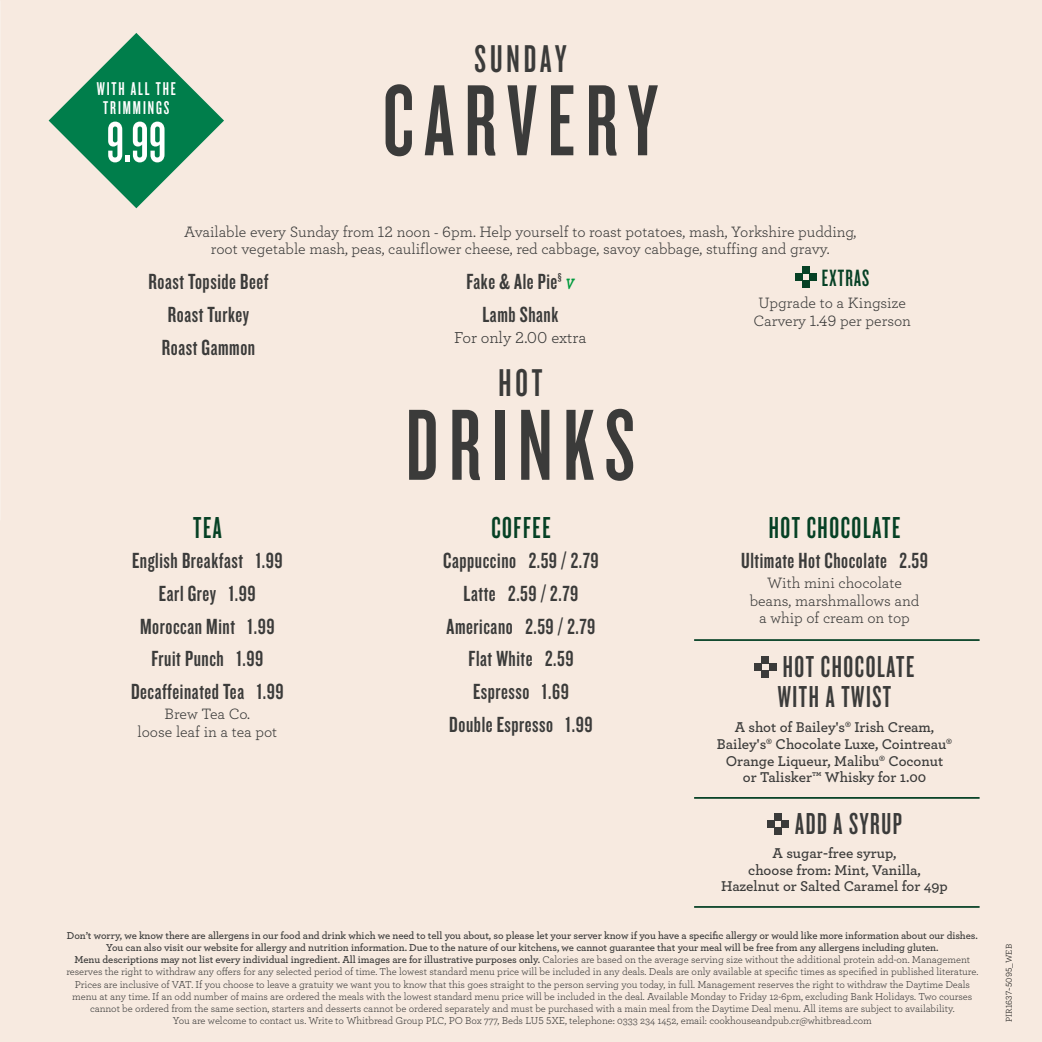
<style>
.page{position:relative;width:1042px;height:1042px;background:#f7eae0}
.page>*{position:absolute;margin:0;border:0;box-sizing:border-box;transform-origin:0 0}
.t1{font:105px "Knockout 47 Bantamweight";letter-spacing:.1em;color:#3b3b3a}
.t2{font:59.5px "Knockout 47 Bantamweight";color:#fff}
.t3{font:40.25px "Knockout 47 Bantamweight";letter-spacing:.1em;color:#3b3b3a}
.t4{font:31.5px/29.8px "Knockout 47 Bantamweight";letter-spacing:.05em;color:#3b3b3a}
.t5{font:31.5px "Knockout 47 Bantamweight";letter-spacing:.05em;color:#064125}
.t6{font:24.5px "Knockout 47 Bantamweight";letter-spacing:.05em;color:#064125}
.t7{font:22.75px/32.7px "Knockout 48 Featherweight";letter-spacing:.025em;color:#3b3b3a;text-align:center}
.t8{font:19.25px/19.2px "Knockout 47 Bantamweight";letter-spacing:.1em;color:#fff;text-align:center}
.t9{font:16.62px "Archer";color:#3b3b3a}
.t10{font:15.75px/17.5px "Archer";color:#3b3b3a;text-align:center}
.t11{font:italic 700 15.75px "Archer";color:#009a3d;scale:.8 1}
.t12{font:600 14.88px/16.6px "Archer";color:#3b3b3a;text-align:center}
.t13{font:10.5px/12.2px "Archer";letter-spacing:-.005em;color:#3b3b3a;text-align:center}
.t14{font:10.15px "Knockout 48 Featherweight";color:#3b3b3a}
.t15{font:8.75px "Archer";color:#1a1a18}
.s1{font-weight:600}
</style>
<div class="page">
<div style="left:774px;top:813px;width:7px;height:7px;background:#3b3b3a"></div>
<div style="left:774px;top:827px;width:7px;height:7px;background:#3b3b3a"></div>
<div style="left:781px;top:820px;width:7px;height:7px;background:#3b3b3a"></div>
<div style="left:767px;top:820px;width:7px;height:7px;background:#3b3b3a"></div>
<hr style="left:694px;top:639px;width:285px;height:2px;background:#064125">
<hr style="left:694px;top:906px;width:285px;height:2px;background:#064125">
<hr style="left:694px;top:797px;width:285px;height:2px;background:#064125">
<div style="left:762px;top:656px;width:7px;height:7px;background:#3b3b3a"></div>
<div style="left:762px;top:671px;width:7px;height:7px;background:#3b3b3a"></div>
<div style="left:769px;top:663px;width:7px;height:8px;background:#3b3b3a"></div>
<div style="left:754px;top:663px;width:8px;height:8px;background:#3b3b3a"></div>
<svg style="left:49px;top:33px;width:175px;height:175px"></svg>
<div style="left:802px;top:267px;width:7px;height:7px;background:#064125"></div>
<div style="left:802px;top:281px;width:7px;height:7px;background:#064125"></div>
<div style="left:809px;top:274px;width:7px;height:7px;background:#064125"></div>
<div style="left:795px;top:274px;width:7px;height:7px;background:#064125"></div>
<h3 class="t8" style="left:97px;top:78px;width:81px">WITH ALL THE<br>TRIMMINGS</h3>
<h2 class="t2" style="left:106px;top:107px;width:61px">9.99</h2>
<h3 class="t3" style="left:474px;top:35px;width:94px">SUNDAY</h3>
<h1 class="t1" style="left:383px;top:59px;width:276px">CARVERY</h1>
<h3 class="t10" style="left:184px;top:222px;width:674px">Available every Sunday from 12 noon - 6pm. Help yourself to roast potatoes, mash, Yorkshire pudding, root vegetable mash, peas, cauliflower cheese, red cabbage, savoy cabbage, stuffing and gravy.</h3>
<h3 class="t7" style="left:148px;top:265px;width:122px">Roast Topside Beef<br>Roast Turkey<br>Roast Gammon</h3>
<h3 class="t7" style="left:467px;top:265px;width:92px">Fake &amp; Ale Pie</h3>
<p class="t14" style="left:558px;top:270px;width:5px">§</p>
<h3 class="t6" style="left:822px;top:263px;width:49px">EXTRAS</h3>
<h3 class="t10" style="left:753px;top:294px;width:159px">Upgrade to a Kingsize<br>Carvery 1.49 per person</h3>
<h3 class="t11" style="left:565px;top:272px;width:12px">V</h3>
<h3 class="t7" style="left:482px;top:297px;width:77px">Lamb Shank</h3>
<h3 class="t9" style="left:454px;top:326px;width:134px">For only 2.00 extra</h3>
<h3 class="t5" style="left:193px;top:509px;width:30px">TEA</h3>
<h3 class="t7" style="left:131px;top:544px;width:154px">English Breakfast 1.99<br>Earl Grey 1.99<br>Moroccan Mint 1.99<br>Fruit Punch 1.99<br>Decaffeinated Tea 1.99</h3>
<h3 class="t10" style="left:137px;top:704px;width:141px">Brew Tea Co.<br>loose leaf in a tea pot</h3>
<h3 class="t3" style="left:498px;top:359px;width:46px">HOT</h3>
<h1 class="t1" style="left:406px;top:383px;width:231px">DRINKS</h1>
<h3 class="t5" style="left:491px;top:509px;width:61px">COFFEE</h3>
<h3 class="t7" style="left:443px;top:544px;width:157px">Cappuccino 2.59 / 2.79<br>Latte 2.59 / 2.79<br>Americano 2.59 / 2.79<br>Flat White 2.59<br>Espresso 1.69<br>Double Espresso 1.99</h3>
<h3 class="t5" style="left:769px;top:509px;width:133px">HOT CHOCOLATE</h3>
<h3 class="t7" style="left:741px;top:544px;width:188px">Ultimate Hot Chocolate 2.59</h3>
<h3 class="t10" style="left:750px;top:574px;width:171px">With mini chocolate beans, marshmallows and a whip of cream on top</h3>
<h3 class="t4" style="left:778px;top:651px;width:138px">HOT CHOCOLATE<br>WITH A TWIST</h3>
<h3 class="t12" style="left:717px;top:718px;width:237px">A shot of Bailey's® Irish Cream, Bailey's® Chocolate Luxe, Cointreau® Orange Liqueur, Malibu® Coconut<br>or Talisker™ Whisky for 1.00</h3>
<h3 class="t4" style="left:795px;top:808px;width:108px">ADD A SYRUP</h3>
<h3 class="t12" style="left:721px;top:844px;width:228px">A sugar-free syrup,<br>choose from: Mint, Vanilla,<br>Hazelnut or Salted Caramel for 49p</h3>
<p class="t13" style="left:66px;top:928px;width:913px"><span class="s1">Don’t worry, we know there are allergens in our food and drink which we need to tell you about, so please let your server know if you have a specific allergy or would like more information about our dishes.<br>You can also visit our website for allergy and nutrition information. Due to the nature of our kitchens, we cannot guarantee that your meal will be free from any allergens including gluten.<br>Menu descriptions may not list every individual ingredient. All images are for illustrative purposes only.</span> Calories are based on the average serving size without the additional protein add-on. Management reserves the right to withdraw any offers for any selected period of time. The lowest standard menu price will be included in any deals. Deals are only available at specific times as specified in published literature.<br>Prices are inclusive of VAT. If you choose to leave a gratuity we want you to know that this goes straight to the person serving you today, in full. Management reserves the right to withdraw the Daytime Deals menu at any time. If an odd number of mains are ordered the meals with the lowest standard menu price will be included in the deal. Available Monday to Friday 12-6pm, excluding Bank Holidays. Two courses cannot be ordered from the same section, starters and desserts cannot be ordered separately and must be purchased with a main meal from the Daytime Deal menu. All items are subject to availability.<br>You are welcome to contact us. Write to Whitbread Group PLC, PO Box 777, Beds LU5 5XE, telephone: 0333 234 1452, email: cookhouseandpub.cr@whitbread.com</p>
<p class="t15" style="left:1003px;top:1021px;width:79px;rotate:-90deg">PIR1637~5095_WEB</p>
</div>
